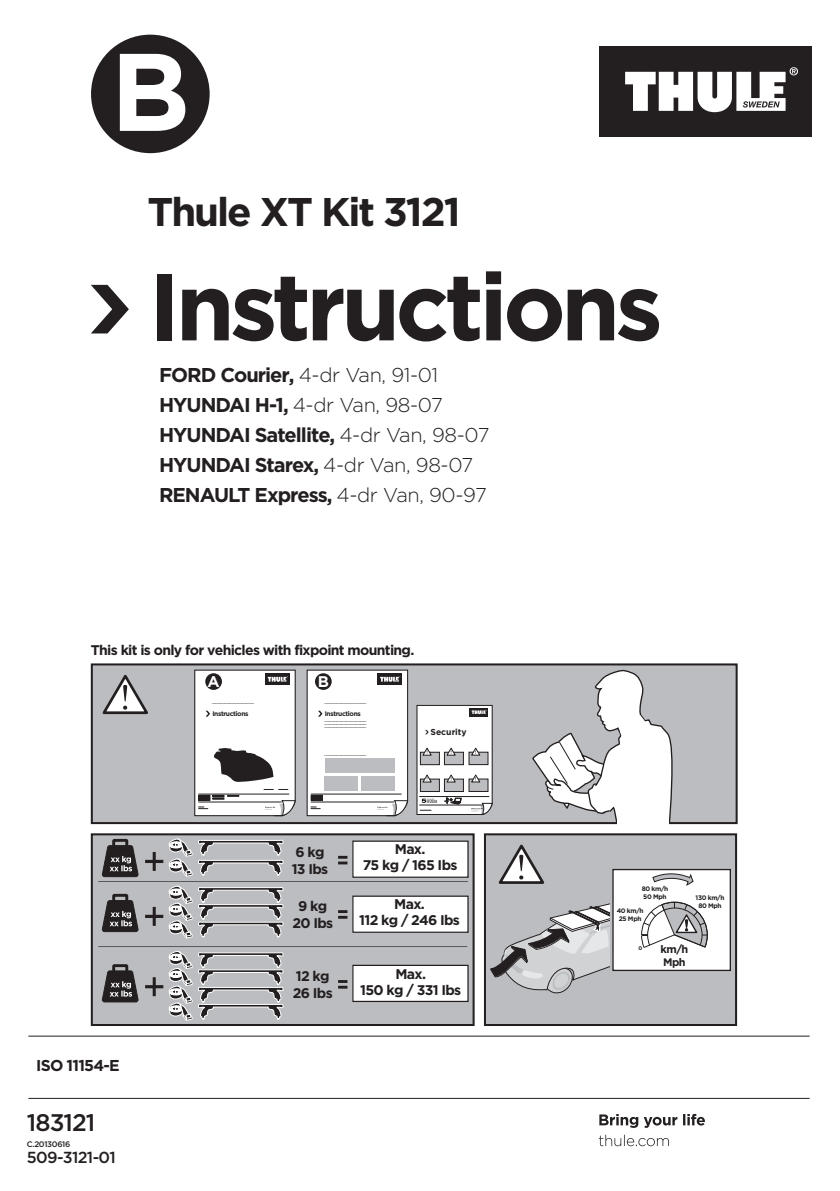
<style>
.page{position:relative;width:840px;height:1191px;background:#fff}
.page>*{position:absolute;margin:0;border:0;box-sizing:border-box;transform-origin:0 0}
.t1{font:700 110px "Gotham";color:#fff}
.t2{font:700 94.6px "Gotham";letter-spacing:-.05em;color:#231f20}
.t3{font:700 40px "Gotham";letter-spacing:-.05em;color:#231f20}
.t4{font:500 24px "Thule";letter-spacing:-.04em;color:#231f20}
.t5{font:700 20px "Thule";letter-spacing:-.05em;color:#231f20}
.t6{font:300 20px "Thule";letter-spacing:-.02em;color:#231f20}
.t7{font:500 16px "Gotham";letter-spacing:-.04em;color:#231f20}
.t8{font:700 15.8px "Gotham";letter-spacing:-.05em;color:#231f20}
.t9{font:700 15.4px "Gotham";color:#fff}
.t10{font:700 14px "Thule";letter-spacing:-.05em;color:#231f20}
.t11{font:700 10.8px "Thule";color:#231f20}
.t12{font:700 8.6px "Gotham";color:#231f20}
.t13{font:500 8px "Gotham";letter-spacing:-.04em;color:#231f20}
.t14{font:700 6.6px "Thule";letter-spacing:-.05em;color:#231f20}
.t15{font:700 5.2px "Thule";color:#231f20}
.t16{font:700 2.8px "Thule";color:#231f20}
.s1{font-weight:700}
.s2{font-weight:300}
</style>
<div class="page">
<hr style="left:28px;top:1035px;width:781px;height:1px;background:#231f20">
<hr style="left:28px;top:1097px;width:781px;height:1px;background:#231f20">
<svg style="left:91px;top:285px;width:38px;height:48px"></svg>
<svg style="left:598px;top:1134px;width:70px;height:12px"></svg>
<svg style="left:599px;top:1114px;width:105px;height:13px"></svg>
<div style="left:599px;top:46px;width:212px;height:91px;background:#231f20"></div>
<svg style="left:625px;top:67px;width:172px;height:45px"></svg>
<div style="left:91px;top:35px;width:118px;height:118px;background:#231f20;border-radius:50%"></div>
<div style="left:92px;top:664px;width:644px;height:159px;background:#bcbdc0"></div>
<div style="left:91px;top:663px;width:646px;height:161px;border:2px solid #231f20"></div>
<div style="left:484px;top:834px;width:251px;height:191px;background:#bcbdc0"></div>
<div style="left:483px;top:833px;width:253px;height:193px;border:2px solid #231f20"></div>
<div style="left:92px;top:834px;width:381px;height:191px;background:#bcbdc0"></div>
<div style="left:91px;top:833px;width:383px;height:193px;border:2px solid #231f20"></div>
<svg style="left:530px;top:669px;width:147px;height:155px"></svg>
<div style="left:617px;top:819px;width:51px;height:9px;background:#fff"></div>
<svg style="left:102px;top:674px;width:46px;height:41px"></svg>
<svg style="left:498px;top:844px;width:47px;height:40px"></svg>
<div style="left:612px;top:869px;width:118px;height:101px;background:#fff"></div>
<div style="left:612px;top:869px;width:118px;height:102px;border:1px solid #231f20"></div>
<svg style="left:490px;top:901px;width:217px;height:92px"></svg>
<svg style="left:652px;top:873px;width:41px;height:12px"></svg>
<svg style="left:416px;top:705px;width:76px;height:110px"></svg>
<svg style="left:194px;top:669px;width:101px;height:147px"></svg>
<div style="left:205px;top:673px;width:17px;height:17px;background:#231f20;border-radius:50%"></div>
<svg style="left:306px;top:669px;width:102px;height:147px"></svg>
<div style="left:361px;top:776px;width:33px;height:15px;background:#bcbdc0"></div>
<div style="left:324px;top:776px;width:34px;height:15px;background:#bcbdc0"></div>
<div style="left:324px;top:758px;width:70px;height:15px;background:#bcbdc0"></div>
<div style="left:315px;top:673px;width:16px;height:17px;background:#231f20;border-radius:50%"></div>
<div style="left:112px;top:839px;width:16px;height:9px;border:3px solid #231f20"></div>
<svg style="left:102px;top:845px;width:37px;height:32px"></svg>
<div style="left:112px;top:894px;width:16px;height:9px;border:3px solid #231f20"></div>
<svg style="left:102px;top:900px;width:37px;height:32px"></svg>
<div style="left:112px;top:964px;width:16px;height:10px;border:3px solid #231f20"></div>
<svg style="left:102px;top:970px;width:37px;height:32px"></svg>
<svg style="left:145px;top:852px;width:18px;height:19px"></svg>
<svg style="left:145px;top:907px;width:18px;height:19px"></svg>
<svg style="left:145px;top:977px;width:18px;height:19px"></svg>
<svg style="left:338px;top:910px;width:9px;height:8px"></svg>
<svg style="left:338px;top:980px;width:9px;height:8px"></svg>
<svg style="left:338px;top:856px;width:9px;height:8px"></svg>
<div style="left:353px;top:965px;width:114px;height:36px;background:#fff"></div>
<div style="left:352px;top:964px;width:116px;height:38px;border:1px solid #231f20"></div>
<div style="left:353px;top:896px;width:114px;height:36px;background:#fff"></div>
<div style="left:352px;top:895px;width:116px;height:38px;border:1px solid #231f20"></div>
<div style="left:353px;top:841px;width:114px;height:36px;background:#fff"></div>
<div style="left:352px;top:840px;width:116px;height:38px;border:1px solid #231f20"></div>
<hr style="left:99px;top:881px;width:368px;height:1px;background:#57585a">
<hr style="left:99px;top:946px;width:367px;height:1px;background:#57585a">
<svg style="left:169px;top:838px;width:114px;height:39px"></svg>
<svg style="left:169px;top:885px;width:114px;height:53px"></svg>
<svg style="left:169px;top:951px;width:114px;height:70px"></svg>
<p class="t1" style="left:110px;top:19px;width:81px">B</p>
<p class="t3" style="left:147px;top:185px;width:314px">Thule XT Kit 3121</p>
<p class="t2" style="left:149px;top:244px;width:515px">Instructions</p>
<p class="t6" style="left:159px;top:362px;width:280px"><span class="s1">FORD Courier,</span> 4-dr Van, 91-01</p>
<p class="t6" style="left:159px;top:392px;width:285px"><span class="s1">HYUNDAI H-1,</span> 4-dr Van, 98-07</p>
<p class="t5" style="left:159px;top:422px;width:332px">HYUNDAI Satellite, <span class="s2">4-dr Van, 98-07</span></p>
<p class="t5" style="left:159px;top:452px;width:315px">HYUNDAI Starex, <span class="s2">4-dr Van, 98-07</span></p>
<p class="t5" style="left:159px;top:482px;width:329px">RENAULT Express, <span class="s2">4-dr Van, 90-97</span></p>
<p class="t10" style="left:91px;top:641px;width:325px">This kit is only for vehicles with fixpoint mounting.</p>
<p class="t8" style="left:36px;top:1054px;width:85px">ISO 11154-E</p>
<p class="t4" style="left:27px;top:1106px;width:70px">183121</p>
<p class="t13" style="left:27px;top:1138px;width:45px">C.20130616</p>
<p class="t7" style="left:27px;top:1146px;width:90px">509-3121-01</p>
<p class="t9" style="left:207px;top:671px;width:14px">A</p>
<p class="t16" style="left:212px;top:700px;width:43px">___________________________</p>
<p class="t14" style="left:212px;top:709px;width:38px">Instructions</p>
<p class="t9" style="left:317px;top:671px;width:13px">B</p>
<p class="t16" style="left:324px;top:700px;width:43px">___________________________</p>
<p class="t14" style="left:324px;top:709px;width:38px">Instructions</p>
<p class="t16" style="left:324px;top:718px;width:43px">___________________________</p>
<p class="t16" style="left:324px;top:721px;width:43px">___________________________</p>
<p class="t16" style="left:324px;top:753px;width:43px">___________________________</p>
<h3 class="t12" style="left:430px;top:726px;width:38px">Security</h3>
<p class="t10" style="left:295px;top:843px;width:31px">6 kg</p>
<p class="t10" style="left:291px;top:860px;width:38px">13 Ibs</p>
<p class="t10" style="left:298px;top:897px;width:31px">9 kg</p>
<p class="t10" style="left:292px;top:914px;width:42px">20 Ibs</p>
<p class="t10" style="left:296px;top:967px;width:35px">12 kg</p>
<p class="t10" style="left:293px;top:984px;width:41px">26 Ibs</p>
<p class="t10" style="left:394px;top:840px;width:32px">Max.</p>
<p class="t10" style="left:362px;top:856px;width:96px">75 kg / 165 Ibs</p>
<p class="t10" style="left:394px;top:896px;width:32px">Max.</p>
<p class="t10" style="left:359px;top:912px;width:102px">112 kg / 246 Ibs</p>
<p class="t10" style="left:395px;top:965px;width:32px">Max.</p>
<p class="t10" style="left:360px;top:981px;width:102px">150 kg / 331 Ibs</p>
<p class="t14" style="left:641px;top:885px;width:28px">80 km/h</p>
<p class="t14" style="left:643px;top:892px;width:25px">50 Mph</p>
<p class="t14" style="left:616px;top:906px;width:28px">40 km/h</p>
<p class="t14" style="left:618px;top:914px;width:24px">25 Mph</p>
<p class="t14" style="left:695px;top:893px;width:30px">130 km/h</p>
<p class="t14" style="left:698px;top:901px;width:25px">80 Mph</p>
<p class="t15" style="left:638px;top:945px;width:5px">0</p>
<p class="t11" style="left:660px;top:942px;width:29px">km/h</p>
<p class="t11" style="left:663px;top:955px;width:24px">Mph</p>
</div>
